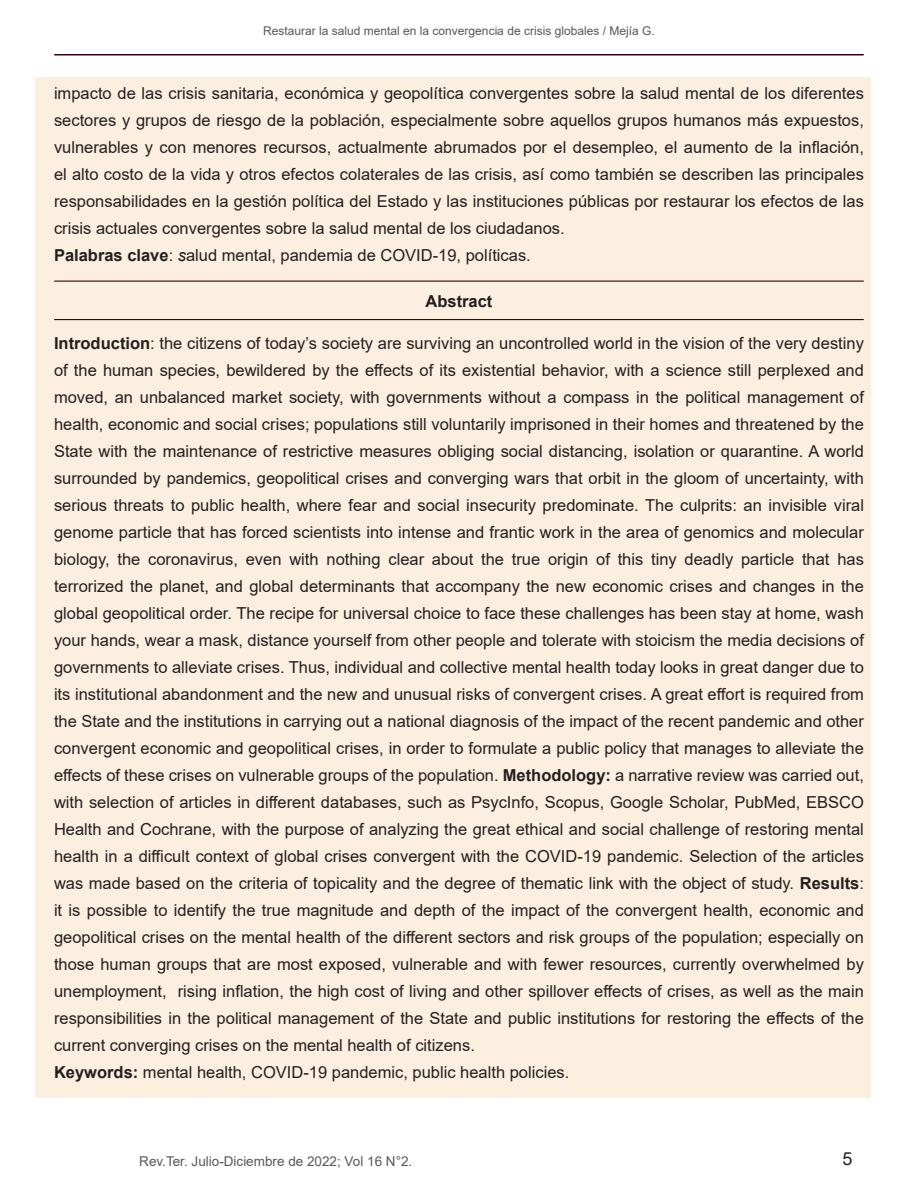
<style>
.page{position:relative;width:918px;height:1188px;background:#fff}
.page>*{position:absolute;margin:0;border:0;box-sizing:border-box;transform-origin:0 0}
.t1{font:18px "Arial";color:#231f20}
.Párrafo_con_sangría{font:16.5px/27px "Arial";color:#231f20;text-align:justify}
.Título_del_artículo{font:700 16.5px "Arial";color:#231f20}
.t2{font:13.5px "Arial";color:#57585a}
.t3{font:12px "Arial";color:#57585a}
.s1{font-weight:700}
.s2{font-style:italic}
</style>
<div class="page">
<hr style="left:55px;top:54px;width:808px;height:2px;background:#36010f">
<div style="left:35px;top:77px;width:835px;height:1020px;background:#fcefe0"></div>
<hr style="left:55px;top:281px;width:808px;height:1px;background:#36010f">
<hr style="left:55px;top:319px;width:808px;height:1px;background:#36010f">
<p class="t3" style="left:263px;top:22px;width:393px">Restaurar la salud mental en la convergencia de crisis globales / Mejía G.</p>
<p class="Párrafo_con_sangría" style="left:54px;top:79px;width:812px">impacto de las crisis sanitaria, económica y geopolítica convergentes sobre la salud mental de los diferentes sectores y grupos de riesgo de la población, especialmente sobre aquellos grupos humanos más expuestos, vulnerables y con menores recursos, actualmente abrumados por el desempleo, el aumento de la inflación, el alto costo de la vida y otros efectos colaterales de las crisis, así como también se describen las principales responsabilidades en la gestión política del Estado y las instituciones públicas por restaurar los efectos de las crisis actuales convergentes sobre la salud mental de los ciudadanos.</p>
<p class="Párrafo_con_sangría" style="left:54px;top:241px;width:478px"><span class="s1">Palabras clave</span>: <span class="s2">s</span>alud mental, pandemia de COVID-19, políticas.</p>
<p class="Título_del_artículo" style="left:426px;top:289px;width:68px">Abstract</p>
<p class="Párrafo_con_sangría" style="left:54px;top:329px;width:812px"><span class="s1">Introduction</span>: the citizens of today’s society are surviving an uncontrolled world in the vision of the very destiny of the human species, bewildered by the effects of its existential behavior, with a science still perplexed and moved, an unbalanced market society, with governments without a compass in the political management of health, economic and social crises; populations still voluntarily imprisoned in their homes and threatened by the State with the maintenance of restrictive measures obliging social distancing, isolation or quarantine. A world surrounded by pandemics, geopolitical crises and converging wars that orbit in the gloom of uncertainty, with serious threats to public health, where fear and social insecurity predominate. The culprits: an invisible viral genome particle that has forced scientists into intense and frantic work in the area of genomics and molecular biology, the coronavirus, even with nothing clear about the true origin of this tiny deadly particle that has terrorized the planet, and global determinants that accompany the new economic crises and changes in the global geopolitical order. The recipe for universal choice to face these challenges has been stay at home, wash your hands, wear a mask, distance yourself from other people and tolerate with stoicism the media decisions of governments to alleviate crises. Thus, individual and collective mental health today looks in great danger due to its institutional abandonment and the new and unusual risks of convergent crises. A great effort is required from the State and the institutions in carrying out a national diagnosis of the impact of the recent pandemic and other convergent economic and geopolitical crises, in order to formulate a public policy that manages to alleviate the effects of these crises on vulnerable groups of the population. <span class="s1">Methodology:</span> a narrative review was carried out, with selection of articles in different databases, such as PsycInfo, Scopus, Google Scholar, PubMed, EBSCO Health and Cochrane, with the purpose of analyzing the great ethical and social challenge of restoring mental health in a difficult context of global crises convergent with the COVID-19 pandemic. Selection of the articles was made based on the criteria of topicality and the degree of thematic link with the object of study. <span class="s1">Results</span>: it is possible to identify the true magnitude and depth of the impact of the convergent health, economic and geopolitical crises on the mental health of the different sectors and risk groups of the population; especially on those human groups that are most exposed, vulnerable and with fewer resources, currently overwhelmed by unemployment, rising inflation, the high cost of living and other spillover effects of crises, as well as the main responsibilities in the political management of the State and public institutions for restoring the effects of the current converging crises on the mental health of citizens.</p>
<p class="Párrafo_con_sangría" style="left:54px;top:1058px;width:517px"><span class="s1">Keywords:</span> mental health, COVID-19 pandemic, public health policies.</p>
<p class="t2" style="left:139px;top:1152px;width:275px">Rev.Ter. Julio-Diciembre de 2022; Vol 16 N°2.</p>
<p class="t1" style="left:842px;top:1147px;width:12px">5</p>
</div>
